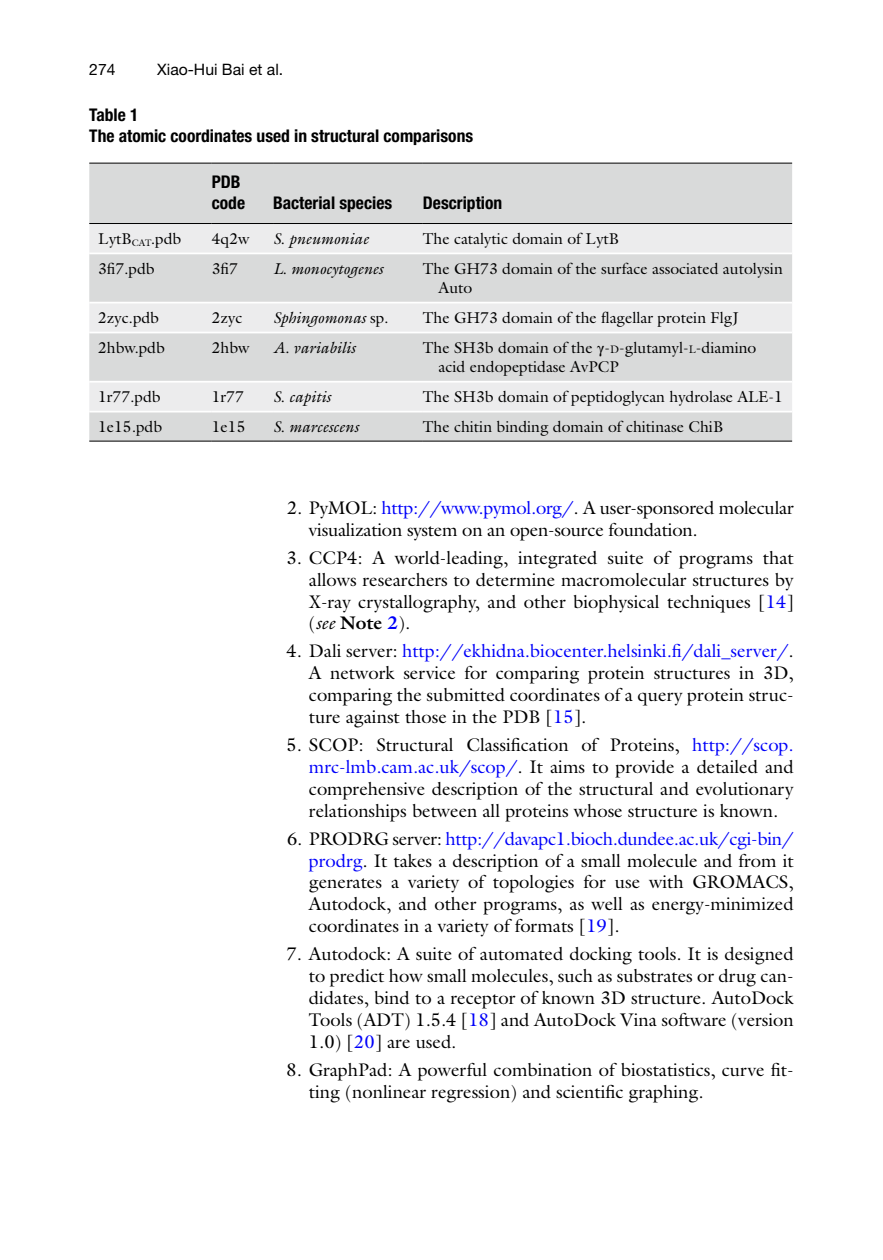
<style>
.page{position:relative;width:883px;height:1260px;background:#fff}
.page>*{position:absolute;margin:0;border:0;box-sizing:border-box;transform-origin:0 0}
.t1{font:18.38px/21.9px "Cjcqst Galliard";color:#000;text-align:justify}
.t2{font:700 18.38px "Whtpvf Galliard";color:#000}
.t3{font:700 condensed 17.5px/21px "Nlpjnj Helvetica Neue";color:#000}
.t4{font:15.75px/19.2px "Cjcqst Galliard";color:#000}
.t5{font:italic 15.75px "Hnxnmm Galliard";color:#000}
.t6{font:15.75px "Lskmhq Helvetica Neue";color:#000}
.s1{font-family:"Cjcqst Galliard";font-style:normal}
.s2{font-family:"Dmylch STIX General"}
.s3{font-size:11.03px}
.s4{color:#0000fa}
.s5{font-family:"Cjcqst Galliard";font-weight:400}
.s6{font-family:"Hnxnmm Galliard";font-weight:400;font-style:italic}
</style>
<div class="page">
<div style="left:89px;top:164px;width:703px;height:277px;background:#d9dada"></div>
<svg style="left:89px;top:224px;width:703px;height:187px;background:#e2e2e3"></svg>
<hr style="left:89px;top:163px;width:123px;height:1px;background:#000">
<hr style="left:89px;top:223px;width:123px;height:1px;background:#000">
<hr style="left:212px;top:163px;width:61px;height:1px;background:#000">
<hr style="left:212px;top:223px;width:61px;height:1px;background:#000">
<hr style="left:273px;top:163px;width:150px;height:1px;background:#000">
<hr style="left:273px;top:223px;width:150px;height:1px;background:#000">
<hr style="left:423px;top:163px;width:369px;height:1px;background:#000">
<hr style="left:423px;top:223px;width:369px;height:1px;background:#000">
<hr style="left:89px;top:253px;width:703px;height:1px;background:#fff">
<hr style="left:89px;top:302px;width:703px;height:1px;background:#fff">
<hr style="left:89px;top:332px;width:703px;height:1px;background:#fff">
<hr style="left:89px;top:381px;width:703px;height:2px;background:#fff">
<hr style="left:273px;top:411px;width:150px;height:2px;background:#fff">
<hr style="left:273px;top:441px;width:150px;height:1px;background:#000">
<hr style="left:212px;top:411px;width:61px;height:2px;background:#fff">
<hr style="left:212px;top:441px;width:61px;height:1px;background:#000">
<hr style="left:423px;top:411px;width:369px;height:2px;background:#fff">
<hr style="left:423px;top:441px;width:369px;height:1px;background:#000">
<hr style="left:89px;top:411px;width:123px;height:2px;background:#fff">
<hr style="left:89px;top:441px;width:123px;height:1px;background:#000">
<p class="t6" style="left:89px;top:64px;width:28px">274</p>
<p class="t6" style="left:157px;top:64px;width:127px">Xiao-Hui Bai et al.</p>
<p class="t3" style="left:89px;top:105px;width:385px">Table 1<br>The atomic coordinates used in structural comparisons</p>
<p class="t3" style="left:212px;top:173px;width:35px">PDB code</p>
<p class="t3" style="left:273px;top:194px;width:121px">Bacterial species</p>
<p class="t3" style="left:423px;top:194px;width:81px">Description</p>
<p class="t4" style="left:98px;top:230px;width:85px">LytB <sub>CAT</sub>.pdb</p>
<p class="t4" style="left:212px;top:230px;width:39px">4q2w</p>
<p class="t5" style="left:273px;top:232px;width:97px">S. pneumoniae</p>
<p class="t4" style="left:423px;top:230px;width:198px">The catalytic domain of LytB</p>
<p class="t4" style="left:98px;top:260px;width:58px">3fi7.pdb</p>
<p class="t4" style="left:212px;top:260px;width:28px">3fi7</p>
<p class="t5" style="left:273px;top:262px;width:111px">L. monocytogenes</p>
<p class="t4" style="left:439px;top:260px;width:346px;text-indent:-16px">The GH73 domain of the surface associated autolysin<br>Auto</p>
<p class="t4" style="left:98px;top:310px;width:63px">2zyc.pdb</p>
<p class="t4" style="left:212px;top:310px;width:32px">2zyc</p>
<p class="t5" style="left:273px;top:312px;width:117px">Sphingomonas <span class="s1">sp.</span></p>
<p class="t4" style="left:423px;top:310px;width:317px">The GH73 domain of the flagellar protein FlgJ</p>
<p class="t4" style="left:98px;top:339px;width:68px">2hbw.pdb</p>
<p class="t4" style="left:212px;top:339px;width:39px">2hbw</p>
<p class="t5" style="left:273px;top:341px;width:84px">A. variabilis</p>
<p class="t4" style="left:439px;top:339px;width:319px;text-indent:-16px">The SH3b domain of the <span class="s2">γ</span>- <span class="s3">D</span>-glutamyl- <span class="s3">L</span>-diamino acid endopeptidase AvPCP</p>
<p class="t4" style="left:98px;top:389px;width:64px">1r77.pdb</p>
<p class="t4" style="left:212px;top:389px;width:34px">1r77</p>
<p class="t5" style="left:273px;top:391px;width:59px">S. capitis</p>
<p class="t4" style="left:423px;top:389px;width:362px">The SH3b domain of peptidoglycan hydrolase ALE-1</p>
<p class="t4" style="left:98px;top:419px;width:66px">1e15.pdb</p>
<p class="t4" style="left:212px;top:419px;width:35px">1e15</p>
<p class="t5" style="left:273px;top:421px;width:87px">S. marcescens</p>
<p class="t4" style="left:423px;top:419px;width:302px">The chitin binding domain of chitinase ChiB</p>
<p class="t1" style="left:309px;top:499px;width:486px;text-indent:-22px">2. PyMOL: <span class="s4">http://www.pymol.org/</span> . A user-sponsored molecular visualization system on an open-source foundation.</p>
<p class="t1" style="left:309px;top:549px;width:486px;text-indent:-22px">3. CCP4: A world-leading, integrated suite of programs that allows researchers to determine macromolecular structures by X-ray crystallography, and other biophysical techniques [ <span class="s4">14</span>]</p>
<p class="t2" style="left:309px;top:616px;width:103px"><span class="s5">(</span> <span class="s6">see</span> Note <span class="s4">2</span><span class="s5">).</span></p>
<p class="t1" style="left:309px;top:642px;width:486px;text-indent:-22px">4. Dali server: <span class="s4">http://ekhidna.biocenter.helsinki.fi/dali_server/</span> .<br>A network service for comparing protein structures in 3D, comparing the submitted coordinates of a query protein struc&shy;ture against those in the PDB [ <span class="s4">15</span>].</p>
<p class="t1" style="left:309px;top:736px;width:486px;text-indent:-22px">5. SCOP: Structural Classification of Proteins, <span class="s4">http://scop. mrc-lmb.cam.ac.uk/scop/</span> . It aims to provide a detailed and comprehensive description of the structural and evolutionary relationships between all proteins whose structure is known.</p>
<p class="t1" style="left:309px;top:829px;width:486px;text-indent:-22px">6. PRODRG server: <span class="s4">http://davapc1.bioch.dundee.ac.uk/cgi-bin/ prodrg</span> . It takes a description of a small molecule and from it generates a variety of topologies for use with GROMACS, Autodock, and other programs, as well as energy-minimized coordinates in a variety of formats [ <span class="s4">19</span>].</p>
<p class="t1" style="left:309px;top:945px;width:486px;text-indent:-22px">7. Autodock: A suite of automated docking tools. It is designed to predict how small molecules, such as substrates or drug can&shy;didates, bind to a receptor of known 3D structure. AutoDock Tools (ADT) 1.5.4 [ <span class="s4">18</span>] and AutoDock Vina software (version 1.0) [ <span class="s4">20</span>] are used.</p>
<p class="t1" style="left:309px;top:1060px;width:486px;text-indent:-22px">8. GraphPad: A powerful combination of biostatistics, curve fit&shy;ting (nonlinear regression) and scientific graphing.</p>
</div>
